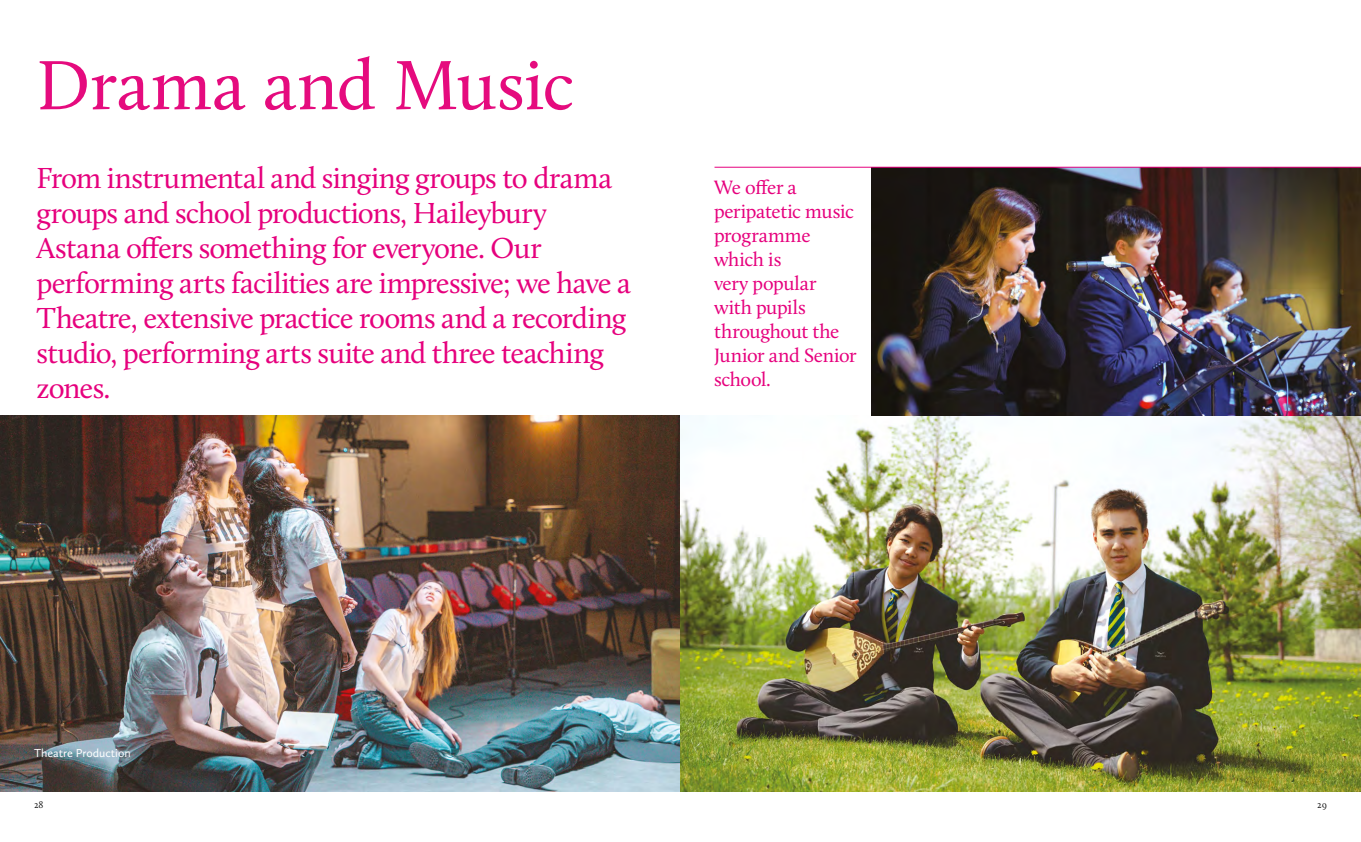
<style>
.page{position:relative;width:1361px;height:842px;background:#fff}
.page>*{position:absolute;margin:0;border:0;box-sizing:border-box;transform-origin:0 0}
.t1{font:72px "Calluna";letter-spacing:-.005em;color:#e50b7e}
.t2{font:30px/35px "Calluna";letter-spacing:-.03em;color:#e6007d}
.t3{font:20px/24px "Calluna";letter-spacing:-.02em;color:#e6007d}
.t4{font:12px "Calluna Sans";color:#fff}
.t5{font:300 10px "Calluna";color:#000}
</style>
<div class="page">
<img style="left:0;top:415px;width:1361px;height:376px">
<img style="left:871px;top:168px;width:490px;height:247px">
<hr style="left:714px;top:167px;width:647px;height:1px;background:#e6007d">
<h1 class="t1" style="left:36px;top:42px;width:539px">Drama and Music</h1>
<p class="t2" style="left:36px;top:160px;width:596px">From instrumental and singing groups to drama groups and school productions, Haileybury Astana offers something for everyone. Our performing arts facilities are impressive; we have a Theatre, extensive practice rooms and a recording studio, performing arts suite and three teaching zones.</p>
<p class="t3" style="left:714px;top:175px;width:144px">We offer a peripatetic music programme which is<br>very popular with pupils throughout the<br>Junior and Senior school.</p>
<p class="t4" style="left:34px;top:746px;width:98px">Theatre Production</p>
<p class="t5" style="left:34px;top:799px;width:11px">28</p>
<p class="t5" style="left:1317px;top:799px;width:11px">29</p>
</div>
